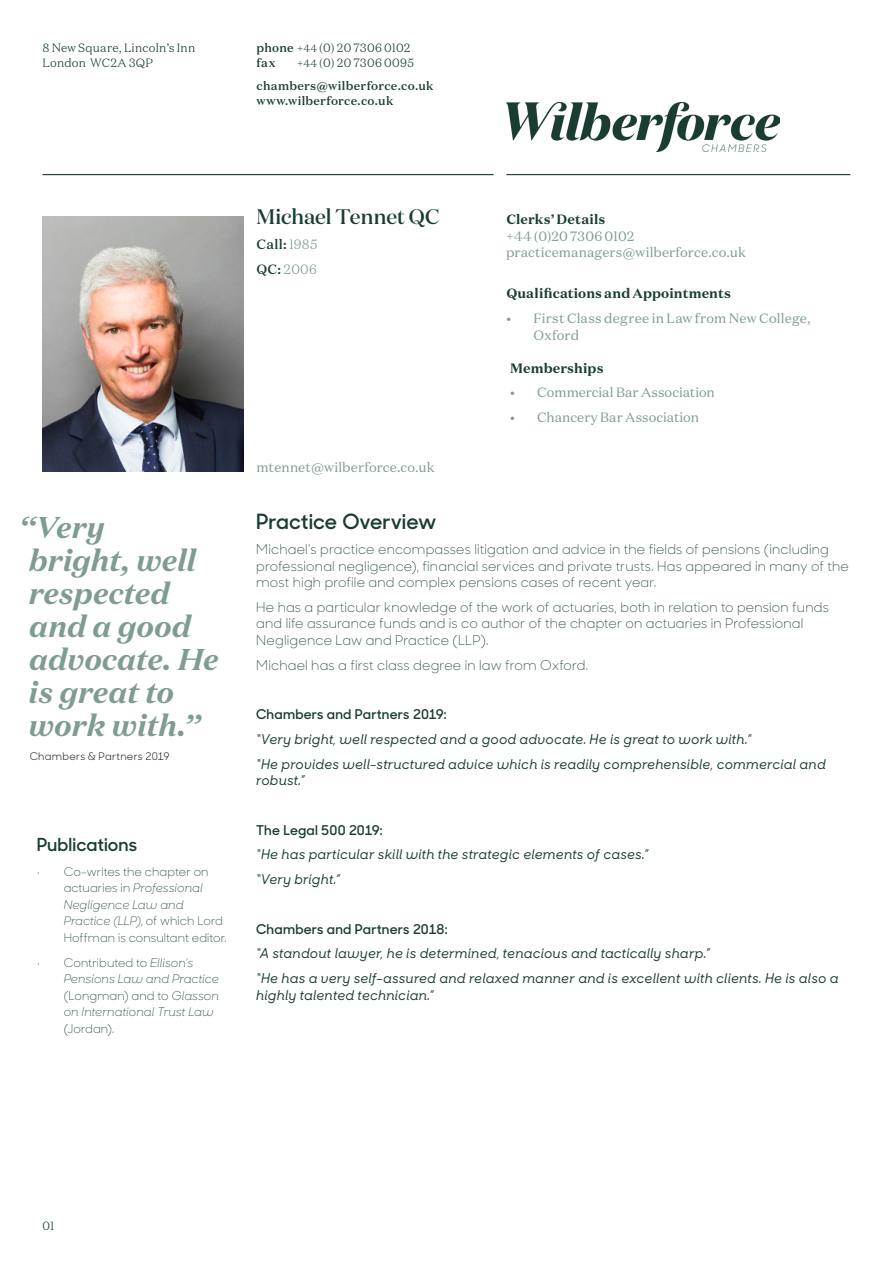
<style>
.page{position:relative;width:893px;height:1263px;background:#fff}
.page>*{position:absolute;margin:0;border:0;box-sizing:border-box;transform-origin:0 0}
.QUOTE{font:italic 700 30px/33px "Domaine Text";letter-spacing:-.01em;color:#7f9c92}
.t1{font:600 21px "Sharp Sans No 1";letter-spacing:-.005em;color:#193c34}
.NAME{font:500 21px "Domaine Display";color:#193c34}
.t2{font:600 18px "Sharp Sans No 1";letter-spacing:.005em;color:#193c34}
.BODY_BULLETS_GREEN{font:300 13.5px/16.5px "Sharp Sans No 1";letter-spacing:.015em;color:#193c34}
.BODY_BULLETS_GREEN-2{font:italic 500 13.5px/16.5px "Sharp Sans No 1";letter-spacing:.015em;color:#193c34}
.t3{font:13.5px/16.5px "Domaine Text";letter-spacing:.005em;color:#7f9c92}
.BODY_BULLETS_GREEN-3{font:600 13.5px "Sharp Sans No 1";letter-spacing:.015em;color:#193c34}
.QUALS{font:700 13.5px "Domaine Text";letter-spacing:.005em;color:#193c34}
.CLERKS{font:700 13.5px "Domaine Text";letter-spacing:.005em;color:#193c34}
.t4{font:500 13.5px "Domaine Text";color:#193c34}
.t5{font:300 13.5px "Domaine Text";color:#7f9c92}
.t6{font:300 12px/16.5px "Sharp Sans No 1";letter-spacing:.005em;color:#193c34}
.t7{font:italic 300 12px/16.5px "Sharp Sans No 1";letter-spacing:.005em;color:#193c34}
.t8{font:500 12px/23.5px "Domaine Text";letter-spacing:.025em;color:#193c34}
.t9{font:300 12px/15px "Domaine Text";letter-spacing:.015em;color:#193c34}
.QUOTE_BY{font:10.5px "Sharp Sans No 1";letter-spacing:.025em;color:#231f20}
.s1{font-weight:500}
.s2{font-size:10.5px}
.s3{font-weight:300;font-size:10.5px}
.s4{font-weight:300}
.s5{font-weight:300;color:#7f9c92}
.s6{font-weight:500;color:#193c34}
.s7{font-style:italic}
.s8{font-style:normal}
</style>
<div class="page">
<img style="left:506px;top:103px;width:273px;height:49px">
<hr style="left:506px;top:174px;width:344px;height:1px;background:#193c34">
<hr style="left:43px;top:174px;width:451px;height:1px;background:#193c34">
<img style="left:43px;top:216px;width:200px;height:256px">
<p class="t9" style="left:43px;top:40px;width:154px">8 New Square, Lincoln’s Inn<br>London WC2A 3QP</p>
<p class="t9" style="left:257px;top:40px;width:155px"><span class="s1">phone</span> <span class="s2">+44</span> (0) 20 7306 0102 <span class="s1">fax</span></p>
<p class="t8" style="left:257px;top:51px;width:178px;text-indent:40px"><span class="s3">+44</span> <span class="s4">(0) 20 7306 0095 </span>chambers@wilberforce.co.uk</p>
<p class="t8" style="left:257px;top:89px;width:138px">www.wilberforce.co.uk</p>
<p class="NAME" style="left:256px;top:203px;width:184px">Michael Tennet QC</p>
<p class="t4" style="left:256px;top:235px;width:63px">Call: <span class="s5">1985</span></p>
<p class="t5" style="left:256px;top:260px;width:62px"><span class="s6">QC:</span> 2006</p>
<p class="t3" style="left:256px;top:458px;width:180px">mtennet@wilberforce.co.uk</p>
<p class="CLERKS" style="left:506px;top:210px;width:101px">Clerks’ Details</p>
<p class="t3" style="left:506px;top:227px;width:241px">+44 (0)20 7306 0102 practicemanagers@wilberforce.co.uk</p>
<p class="QUALS" style="left:506px;top:285px;width:226px">Qualifications and Appointments</p>
<p class="t3" style="left:533px;top:310px;width:279px;text-indent:-27px">• First Class degree in Law from New College,<br>Oxford</p>
<p class="QUALS" style="left:510px;top:359px;width:95px">Memberships</p>
<p class="t3" style="left:510px;top:384px;width:206px">• Commercial Bar Association</p>
<p class="t3" style="left:510px;top:409px;width:190px">• Chancery Bar Association</p>
<p class="QUOTE" style="left:28px;top:510px;width:192px;text-indent:-9px">“Very<br>bright, well respected and a good advocate. He is great to work with.”</p>
<p class="QUOTE_BY" style="left:30px;top:748px;width:142px">Chambers &amp; Partners 2019</p>
<p class="t2" style="left:37px;top:831px;width:102px">Publications</p>
<p class="t6" style="left:64px;top:863px;width:165px;text-indent:-27px">• Co-writes the chapter on actuaries in <span class="s7">Professional<br>Negligence Law and<br>Practice (LLP)</span>, of which Lord<br>Hoffman is consultant editor.</p>
<p class="t7" style="left:64px;top:954px;width:157px;text-indent:-27px"><span class="s8">• Contributed to</span> Ellison’s<br>Pensions Law and Practice <span class="s8">(Longman) and to</span> Glasson on International Trust Law <span class="s8">(Jordan).</span></p>
<p class="t1" style="left:256px;top:506px;width:182px">Practice Overview</p>
<p class="BODY_BULLETS_GREEN" style="left:256px;top:540px;width:594px">Michael’s practice encompasses litigation and advice in the fields of pensions (including professional negligence), financial services and private trusts. Has appeared in many of the most high profile and complex pensions cases of recent year.</p>
<p class="BODY_BULLETS_GREEN" style="left:256px;top:598px;width:574px">He has a particular knowledge of the work of actuaries, both in relation to pension funds and life assurance funds and is co author of the chapter on actuaries in Professional<br>Negligence Law and Practice (LLP).</p>
<p class="BODY_BULLETS_GREEN" style="left:256px;top:656px;width:334px">Michael has a first class degree in law from Oxford.</p>
<p class="BODY_BULLETS_GREEN-3" style="left:256px;top:704px;width:192px">Chambers and Partners 2019:</p>
<p class="BODY_BULLETS_GREEN-2" style="left:256px;top:731px;width:497px">“Very bright, well respected and a good advocate. He is great to work with.”</p>
<p class="BODY_BULLETS_GREEN-2" style="left:256px;top:756px;width:571px">“He provides well-structured advice which is readily comprehensible, commercial and robust.”</p>
<p class="BODY_BULLETS_GREEN-3" style="left:256px;top:820px;width:128px">The Legal 500 2019:</p>
<p class="BODY_BULLETS_GREEN-2" style="left:256px;top:847px;width:394px">“He has particular skill with the strategic elements of cases.”</p>
<p class="BODY_BULLETS_GREEN-2" style="left:256px;top:871px;width:85px">“Very bright.”</p>
<p class="BODY_BULLETS_GREEN-3" style="left:256px;top:919px;width:193px">Chambers and Partners 2018:</p>
<p class="BODY_BULLETS_GREEN-2" style="left:256px;top:946px;width:455px">“A standout lawyer, he is determined, tenacious and tactically sharp.”</p>
<p class="BODY_BULLETS_GREEN-2" style="left:256px;top:970px;width:584px">“He has a very self-assured and relaxed manner and is excellent with clients. He is also a highly talented technician.”</p>
<p class="t9" style="left:43px;top:1218px;width:13px">01</p>
</div>
